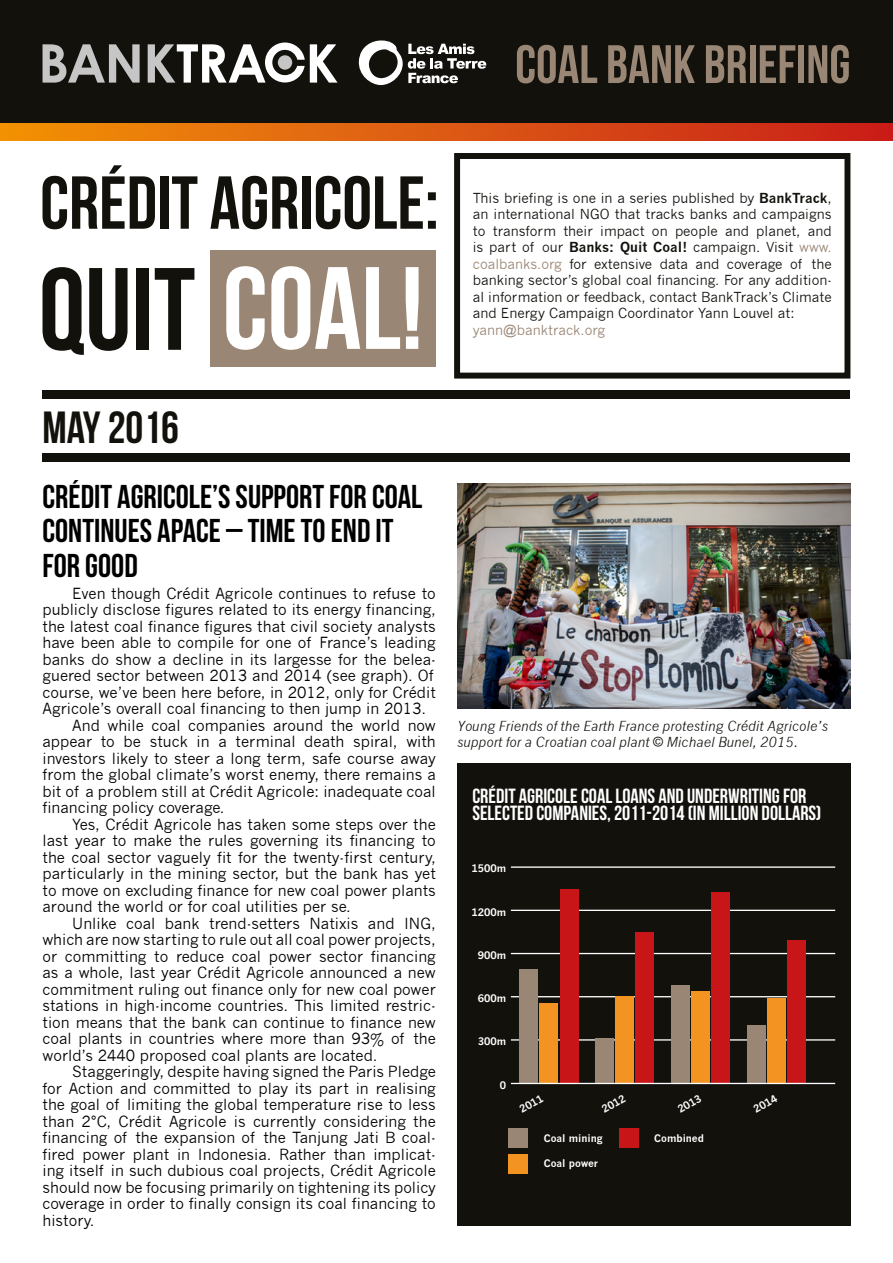
<style>
.page{position:relative;width:893px;height:1263px;background:#fff}
.page>*{position:absolute;margin:0;border:0;box-sizing:border-box;transform-origin:0 0}
.t1{font:54px "Bebas Neue";color:#9a8674}
.t2{font:45px "Bebas Neue";color:#12110c}
.t3{font:33px/34.5px "Bebas Neue";color:#000}
.t4{font:20.55px/17.4px "Bebas Neue";color:#fff}
.t5{font:15px "News Gothic";color:#000}
.t6{font:13.5px/16.5px "News Gothic";color:#12110c;text-align:justify}
.t7{font:italic 13.5px/16.5px "News Gothic";color:#12110c}
.t8{font:13.5px "News Gothic";color:#9a8674}
.t9{font:700 10.2px "News Gothic";color:#fff}
.s1{font-weight:700}
.s2{color:#9a8674}
</style>
<div class="page">
<div style="left:0;top:0;width:893px;height:125px;background:#12110c"></div>
<div style="left:0;top:124px;width:893px;height:16px;background:linear-gradient(to right,#f29307,#c81e1b)"></div>
<svg style="left:43px;top:43px;width:295px;height:40px"></svg>
<div style="left:278px;top:55px;width:14px;height:15px;background:#c6c6c6;border-radius:50%"></div>
<div style="left:457px;top:763px;width:393px;height:462px;background:#12110c"></div>
<div style="left:454px;top:153px;width:396px;height:226px;border:6px solid #12110c"></div>
<div style="left:43px;top:390px;width:807px;height:9px;background:#12110c"></div>
<div style="left:43px;top:453px;width:807px;height:9px;background:#12110c"></div>
<svg style="left:358px;top:40px;width:128px;height:45px"></svg>
<svg style="left:43px;top:267px;width:85px;height:88px"></svg>
<div style="left:136px;top:268px;width:13px;height:82px;background:#12110c"></div>
<svg style="left:155px;top:268px;width:39px;height:82px"></svg>
<div style="left:210px;top:250px;width:226px;height:116px;background:#9a8674"></div>
<svg style="left:226px;top:266px;width:39px;height:84px"></svg>
<svg style="left:271px;top:266px;width:89px;height:84px"></svg>
<svg style="left:366px;top:267px;width:34px;height:82px"></svg>
<svg style="left:406px;top:267px;width:13px;height:82px"></svg>
<svg style="left:43px;top:165px;width:112px;height:64px"></svg>
<div style="left:160px;top:176px;width:8px;height:53px;background:#12110c"></div>
<svg style="left:172px;top:176px;width:25px;height:53px"></svg>
<svg style="left:210px;top:176px;width:88px;height:53px"></svg>
<div style="left:302px;top:176px;width:9px;height:53px;background:#12110c"></div>
<svg style="left:316px;top:176px;width:120px;height:53px"></svg>
<img style="left:457px;top:483px;width:393px;height:226px">
<div style="left:508px;top:1128px;width:20px;height:20px;background:#9a8674"></div>
<div style="left:508px;top:1154px;width:20px;height:20px;background:#f39322"></div>
<div style="left:619px;top:1128px;width:20px;height:20px;background:#c81517"></div>
<hr style="left:511px;top:1039px;width:324px;height:1px;background:#fff">
<hr style="left:511px;top:996px;width:324px;height:1px;background:#fff">
<hr style="left:511px;top:953px;width:324px;height:1px;background:#fff">
<hr style="left:511px;top:910px;width:324px;height:1px;background:#fff">
<hr style="left:511px;top:866px;width:324px;height:2px;background:#fff">
<div style="left:560px;top:889px;width:18px;height:194px;background:#c81517"></div>
<div style="left:636px;top:932px;width:18px;height:151px;background:#c81517"></div>
<div style="left:712px;top:892px;width:18px;height:191px;background:#c81517"></div>
<div style="left:788px;top:940px;width:18px;height:143px;background:#c81517"></div>
<div style="left:540px;top:1003px;width:18px;height:80px;background:#f39322"></div>
<div style="left:616px;top:996px;width:18px;height:87px;background:#f39322"></div>
<div style="left:691px;top:991px;width:19px;height:92px;background:#f39322"></div>
<div style="left:767px;top:998px;width:19px;height:85px;background:#f39322"></div>
<div style="left:519px;top:969px;width:19px;height:114px;background:#9a8674"></div>
<div style="left:595px;top:1038px;width:19px;height:45px;background:#9a8674"></div>
<div style="left:671px;top:985px;width:18px;height:98px;background:#9a8674"></div>
<div style="left:747px;top:1025px;width:18px;height:58px;background:#9a8674"></div>
<hr style="left:511px;top:1083px;width:324px;height:1px;background:#fff">
<h1 class="t1" style="left:515px;top:35px;width:337px">COAL BANK BRIEFING</h1>
<p class="t6" style="left:473px;top:189px;width:360px">This briefing is one in a series published by <span class="s1">BankTrack</span>, an international NGO that tracks banks and campaigns to transform their impact on people and planet, and is part of our <span class="s1">Banks: Quit Coal!</span> campaign. Visit <span class="s2">www. coalbanks.org</span> for extensive data and coverage of the banking sector’s global coal financing. For any addition&shy;al information or feedback, contact BankTrack’s Climate and Energy Campaign Coordinator Yann Louvel at:</p>
<p class="t8" style="left:473px;top:322px;width:134px">yann@banktrack.org</p>
<h2 class="t2" style="left:43px;top:403px;width:138px">MAY 2016</h2>
<h3 class="t3" style="left:43px;top:479px;width:88px">CRÉDIT AGRICOLE</h3>
<h3 class="t3" style="left:43px;top:479px;width:353px;text-indent:170px">’S SUPPORT FOR COAL<br>CONTINUES APACE – TIME TO END IT<br>FORGOOD</h3>
<p class="t5" style="left:72px;top:584px;width:365px">Even though Crédit Agricole continues to refuse to</p>
<p class="t5" style="left:43px;top:601px;width:395px">publicly disclose figures related to its energy financing,</p>
<p class="t5" style="left:43px;top:617px;width:395px">the latest coal finance figures that civil society analysts</p>
<p class="t5" style="left:43px;top:634px;width:395px">have been able to compile for one of France’s leading</p>
<p class="t5" style="left:43px;top:650px;width:395px">banks do show a decline in its largesse for the belea-</p>
<p class="t5" style="left:43px;top:667px;width:393px">guered sector between 2013 and 2014 (see graph). Of</p>
<p class="t5" style="left:43px;top:683px;width:395px">course, we’ve been here before, in 2012, only for Crédit</p>
<p class="t5" style="left:43px;top:700px;width:385px">Agricole’s overall coal financing to then jump in 2013.</p>
<p class="t5" style="left:72px;top:716px;width:365px">And while coal companies around the world now</p>
<p class="t5" style="left:43px;top:733px;width:395px">appear to be stuck in a terminal death spiral, with</p>
<p class="t5" style="left:43px;top:749px;width:395px">investors likely to steer a long term, safe course away</p>
<p class="t5" style="left:43px;top:766px;width:395px">from the global climate’s worst enemy, there remains a</p>
<p class="t5" style="left:43px;top:782px;width:395px">bit of a problem still at Crédit Agricole: inadequate coal</p>
<p class="t5" style="left:43px;top:799px;width:184px">financing policy coverage.</p>
<p class="t5" style="left:72px;top:815px;width:365px">Yes, Crédit Agricole has taken some steps over the</p>
<p class="t5" style="left:43px;top:832px;width:395px">last year to make the rules governing its financing to</p>
<p class="t5" style="left:43px;top:848px;width:395px">the coal sector vaguely fit for the twenty-first century,</p>
<p class="t5" style="left:43px;top:865px;width:395px">particularly in the mining sector, but the bank has yet</p>
<p class="t5" style="left:43px;top:881px;width:395px">to move on excluding finance for new coal power plants</p>
<p class="t5" style="left:43px;top:898px;width:310px">around the world or for coal utilities per se.</p>
<p class="t5" style="left:72px;top:914px;width:365px">Unlike coal bank trend-setters Natixis and ING,</p>
<p class="t5" style="left:43px;top:931px;width:395px">which are now starting to rule out all coal power projects,</p>
<p class="t5" style="left:43px;top:947px;width:395px">or committing to reduce coal power sector financing</p>
<p class="t5" style="left:43px;top:964px;width:395px">as a whole, last year Crédit Agricole announced a new</p>
<p class="t5" style="left:43px;top:980px;width:395px">commitment ruling out finance only for new coal power</p>
<p class="t5" style="left:43px;top:997px;width:395px">stations in high-income countries. This limited restric-</p>
<p class="t5" style="left:43px;top:1013px;width:395px">tion means that the bank can continue to finance new</p>
<p class="t5" style="left:43px;top:1030px;width:395px">coal plants in countries where more than 93% of the</p>
<p class="t5" style="left:43px;top:1046px;width:337px">world’s 2440 proposed coal plants are located.</p>
<p class="t5" style="left:72px;top:1063px;width:365px">Staggeringly, despite having signed the Paris Pledge</p>
<p class="t5" style="left:43px;top:1079px;width:395px">for Action and committed to play its part in realising</p>
<p class="t5" style="left:43px;top:1096px;width:395px">the goal of limiting the global temperature rise to less</p>
<p class="t5" style="left:43px;top:1112px;width:395px">than 2°C, Crédit Agricole is currently considering the</p>
<p class="t5" style="left:43px;top:1129px;width:395px">financing of the expansion of the Tanjung Jati B coal-</p>
<p class="t5" style="left:43px;top:1145px;width:395px">fired power plant in Indonesia. Rather than implicat-</p>
<p class="t5" style="left:43px;top:1162px;width:395px">ing itself in such dubious coal projects, Crédit Agricole</p>
<p class="t5" style="left:43px;top:1178px;width:395px">should now be focusing primarily on tightening its policy</p>
<p class="t5" style="left:43px;top:1195px;width:395px">coverage in order to finally consign its coal financing to</p>
<p class="t5" style="left:43px;top:1211px;width:54px">history.</p>
<p class="t7" style="left:457px;top:717px;width:372px">Young Friends of the Earth France protesting Crédit Agricole’s support for a Croatian coal plant © Michael Bunel, 2015.</p>
<h3 class="t4" style="left:472px;top:787px;width:351px">CRÉDIT AGRICOLE COAL LOANS AND UNDERWRITING FOR<br>SELECTED COMPANIES, 2011-2014 (IN MILLION DOLLARS)</h3>
<p class="t9" style="left:471px;top:862px;width:36px">1500m</p>
<p class="t9" style="left:471px;top:905px;width:36px">1200m</p>
<p class="t9" style="left:478px;top:949px;width:30px">900m</p>
<p class="t9" style="left:478px;top:992px;width:30px">600m</p>
<p class="t9" style="left:478px;top:1035px;width:30px">300m</p>
<p class="t9" style="left:500px;top:1079px;width:8px">0</p>
<p class="t9" style="left:517px;top:1105px;width:27px;rotate:-30deg">2011</p>
<p class="t9" style="left:599px;top:1104px;width:27px;rotate:-30deg">2012</p>
<p class="t9" style="left:675px;top:1104px;width:27px;rotate:-30deg">2013</p>
<p class="t9" style="left:751px;top:1104px;width:27px;rotate:-30deg">2014</p>
<p class="t9" style="left:544px;top:1132px;width:60px">Coal mining</p>
<p class="t9" style="left:544px;top:1157px;width:56px">Coal power</p>
<p class="t9" style="left:654px;top:1132px;width:51px">Combined</p>
</div>
